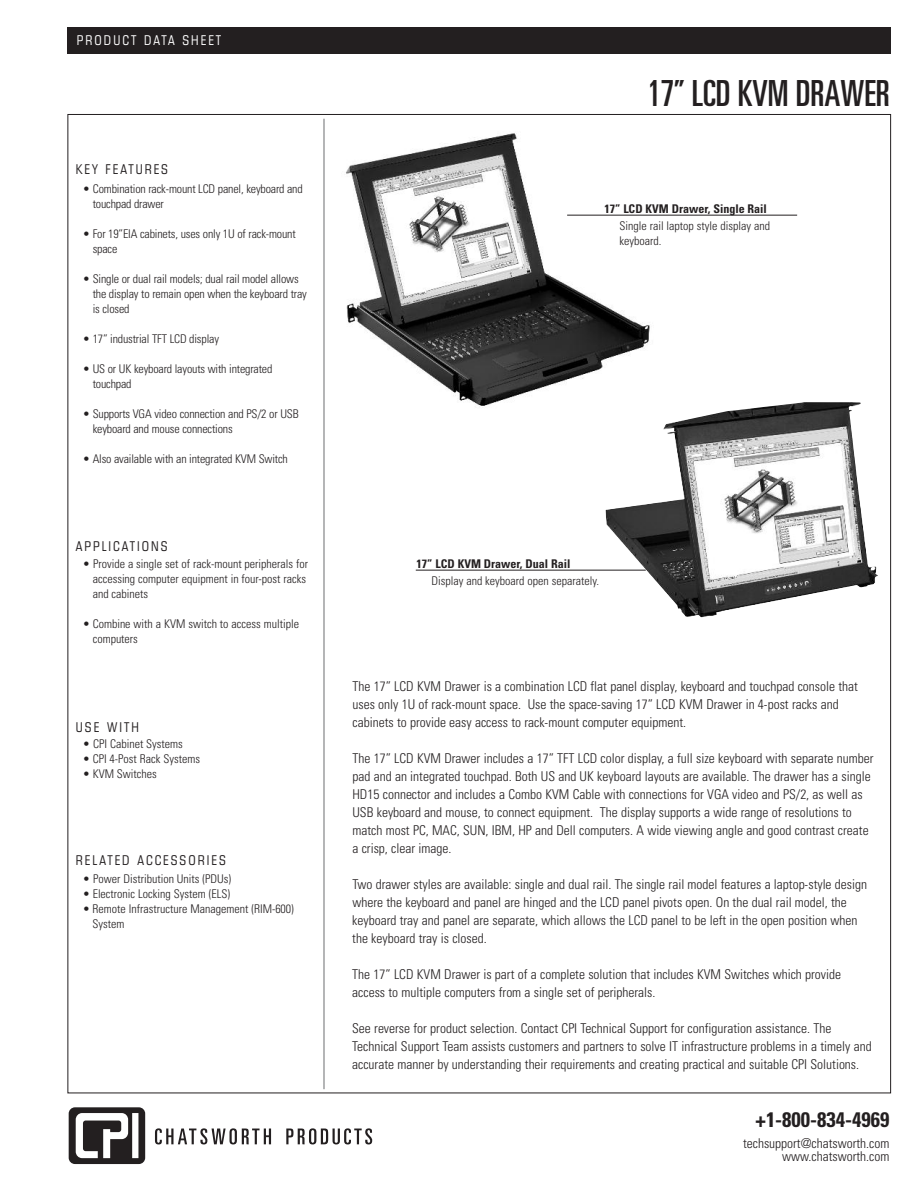
<style>
.page{position:relative;width:918px;height:1188px;background:#fff}
.page>*{position:absolute;margin:0;border:0;box-sizing:border-box;transform-origin:0 0}
.t1{font:ultra-condensed 36px "Univers LT Std";color:#231f20}
.t2{font:700 condensed 21px "Univers LT Std";color:#231f20}
.t3{font:300 condensed 13.5px/18px "Univers LT Std";color:#231f20}
.t4{font:condensed 13.5px "Square 721 BT";letter-spacing:.15em;color:#231f20}
.t5{font:condensed 13.5px "Square 721 BT";letter-spacing:.15em;color:#fff}
.t6{font:300 condensed 12px/15px "Univers LT Std";color:#231f20}
.t7{font:700 condensed 12px "Univers LT Std";color:#231f20}
</style>
<div class="page">
<div style="left:68px;top:27px;width:823px;height:26px;background:#231f20"></div>
<hr style="left:324px;top:119px;width:1px;height:970px;background:#6c6d70">
<svg style="left:69px;top:1107px;width:76px;height:57px"></svg>
<svg style="left:155px;top:1128px;width:116px;height:16px"></svg>
<svg style="left:286px;top:1128px;width:86px;height:16px"></svg>
<img style="left:605px;top:402px;width:273px;height:216px">
<img style="left:346px;top:133px;width:309px;height:279px">
<hr style="left:567px;top:215px;width:230px;height:1px;background:#231f20">
<hr style="left:416px;top:570px;width:230px;height:1px;background:#231f20">
<p class="t5" style="left:77px;top:35px;width:146px">PRODUCT DATA SHEET</p>
<p class="t4" style="left:76px;top:164px;width:94px">KEY FEATURES</p>
<p class="t6" style="left:93px;top:183px;width:212px;text-indent:-10px">• Combination rack-mount LCD panel, keyboard and touchpad drawer</p>
<p class="t6" style="left:93px;top:228px;width:205px;text-indent:-10px">• For 19”EIA cabinets, uses only 1U of rack-mount space</p>
<p class="t6" style="left:93px;top:273px;width:216px;text-indent:-10px">• Single or dual rail models; dual rail model allows the display to remain open when the keyboard tray is closed</p>
<p class="t6" style="left:83px;top:333px;width:138px">• 17” industrial TFT LCD display</p>
<p class="t6" style="left:93px;top:363px;width:181px;text-indent:-10px">• US or UK keyboard layouts with integrated touchpad</p>
<p class="t6" style="left:93px;top:408px;width:208px;text-indent:-10px">• Supports VGA video connection and PS/2 or USB keyboard and mouse connections</p>
<p class="t6" style="left:83px;top:453px;width:206px">• Also available with an integrated KVM Switch</p>
<p class="t4" style="left:76px;top:541px;width:93px">APPLICATIONS</p>
<p class="t6" style="left:93px;top:558px;width:217px;text-indent:-10px">• Provide a single set of rack-mount peripherals for accessing computer equipment in four-post racks and cabinets</p>
<p class="t6" style="left:93px;top:618px;width:208px;text-indent:-10px">• Combine with a KVM switch to access multiple computers</p>
<p class="t4" style="left:76px;top:722px;width:64px">USE WITH</p>
<p class="t6" style="left:83px;top:738px;width:102px">• CPI Cabinet Systems</p>
<p class="t6" style="left:83px;top:753px;width:119px">• CPI 4-Post Rack Systems</p>
<p class="t6" style="left:83px;top:768px;width:75px">• KVM Switches</p>
<p class="t4" style="left:76px;top:855px;width:151px">RELATED ACCESSORIES</p>
<p class="t6" style="left:83px;top:873px;width:150px">• Power Distribution Units (PDUs)</p>
<p class="t6" style="left:83px;top:888px;width:149px">• Electronic Locking System (ELS)</p>
<p class="t6" style="left:93px;top:903px;width:203px;text-indent:-10px">• Remote Infrastructure Management (RIM-600)<br>System</p>
<h1 class="t1" style="left:648px;top:80px;width:244px">17” LCD KVM DRAWER</h1>
<p class="t7" style="left:604px;top:204px;width:164px">17” LCD KVM Drawer, Single Rail</p>
<p class="t6" style="left:619px;top:220px;width:152px;line-height:14.4px">Single rail laptop style display and keyboard.</p>
<p class="t7" style="left:417px;top:559px;width:155px">17” LCD KVM Drawer, Dual Rail</p>
<p class="t6" style="left:432px;top:574px;width:169px">Display and keyboard open separately.</p>
<p class="t3" style="left:352px;top:679px;width:507px">The 17” LCD KVM Drawer is a combination LCD flat panel display, keyboard and touchpad console that uses only 1U of rack-mount space. Use the space-saving 17” LCD KVM Drawer in 4-post racks and cabinets to provide easy access to rack-mount computer equipment.</p>
<p class="t3" style="left:352px;top:751px;width:523px">The 17” LCD KVM Drawer includes a 17” TFT LCD color display, a full size keyboard with separate number pad and an integrated touchpad. Both US and UK keyboard layouts are available. The drawer has a single HD15 connector and includes a Combo KVM Cable with connections for VGA video and PS/2, as well as USB keyboard and mouse, to connect equipment. The display supports a wide range of resolutions to match most PC, MAC, SUN, IBM, HP and Dell computers. A wide viewing angle and good contrast create a crisp, clear image.</p>
<p class="t3" style="left:352px;top:877px;width:516px">Two drawer styles are available: single and dual rail. The single rail model features a laptop-style design where the keyboard and panel are hinged and the LCD panel pivots open. On the dual rail model, the keyboard tray and panel are separate, which allows the LCD panel to be left in the open position when the keyboard tray is closed.</p>
<p class="t3" style="left:352px;top:967px;width:490px">The 17” LCD KVM Drawer is part of a complete solution that includes KVM Switches which provide access to multiple computers from a single set of peripherals.</p>
<p class="t3" style="left:352px;top:1021px;width:521px">See reverse for product selection. Contact CPI Technical Support for configuration assistance. The<br>Technical Support Team assists customers and partners to solve IT infrastructure problems in a timely and accurate manner by understanding their requirements and creating practical and suitable CPI Solutions.</p>
<h2 class="t2" style="left:756px;top:1111px;width:135px">+1-800-834-4969</h2>
<p class="t3" style="left:743px;top:1137px;width:148px;line-height:13.5px;text-align:right">techsupport@chatsworth.com www.chatsworth.com</p>
</div>
